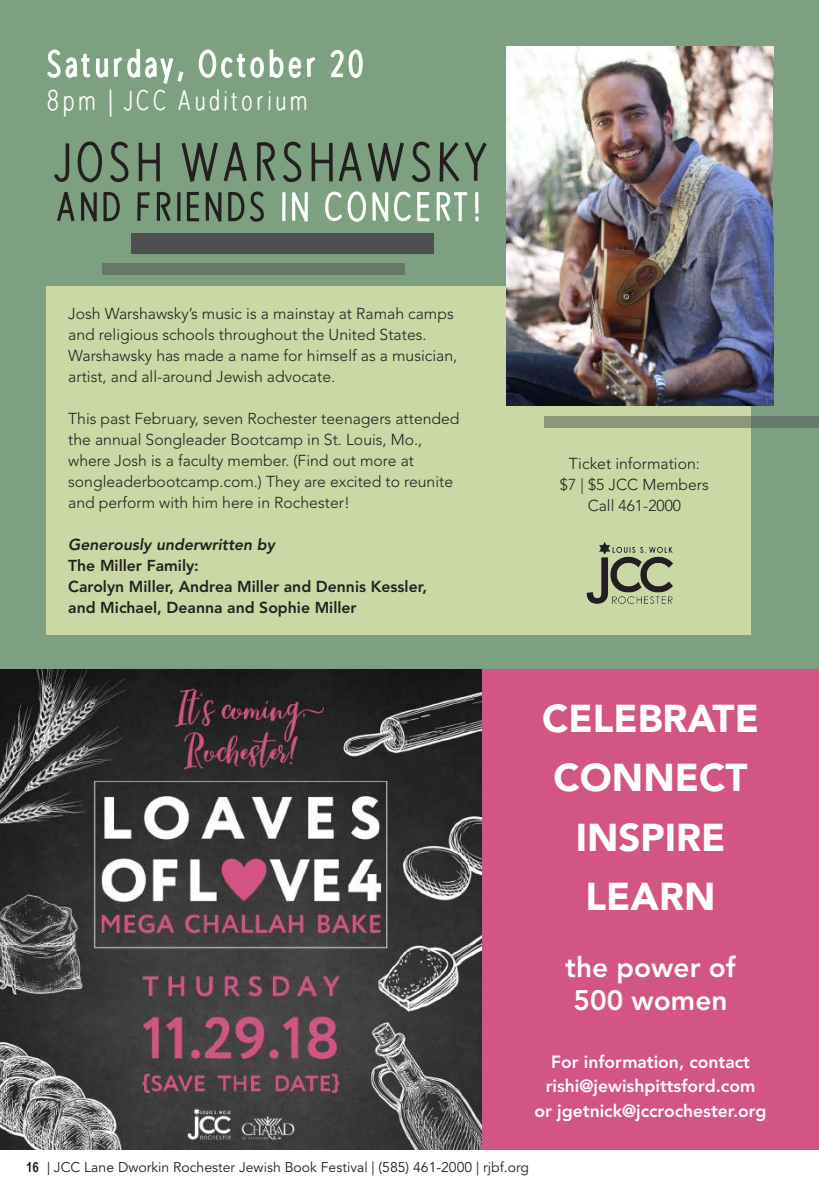
<style>
.page{position:relative;width:819px;height:1197px;background:#fff}
.page>*{position:absolute;margin:0;border:0;box-sizing:border-box;transform-origin:0 0}
.t1{font:900 38.5px/59.5px "Avenir LT Std";color:#fff;text-align:center}
.t2{font:800 28px/33.2px "Avenir LT Std";color:#fff}
.t3{font:28px "Red Wood Thick";color:#fff}
.t4{font:800 17.5px/24.5px "Avenir LT Std";color:#fff;text-align:center}
.t5{font:300 15.75px/21px "Avenir LT Std";color:#231f20}
.t6{font:800 15.75px/21px "Avenir LT Std";color:#231f20}
.t7{font:italic 800 15.75px "Avenir LT Std";color:#231f20}
.t8{font:14px "Avenir LT Std";color:#231f20}
.s1{font-family:"Arial Narrow";font-weight:700}
.s2{font-family:"Arial Narrow"}
</style>
<div class="page">
<div style="left:0;top:0;width:819px;height:669px;background:#7da080"></div>
<div style="left:0;top:669px;width:819px;height:481px;background:#d35584"></div>
<img style="left:0;top:669px;width:481px;height:481px">
<div style="left:47px;top:286px;width:704px;height:348px;background:#c9d8a4"></div>
<img style="left:507px;top:47px;width:266px;height:359px">
<svg style="left:138px;top:142px;width:22px;height:40px"></svg>
<div style="left:132px;top:233px;width:302px;height:20px;background:#4e4f50"></div>
<div style="left:103px;top:263px;width:302px;height:12px;background:#667868"></div>
<svg style="left:54px;top:141px;width:75px;height:81px"></svg>
<svg style="left:137px;top:191px;width:34px;height:30px"></svg>
<div style="left:177px;top:192px;width:4px;height:29px;border:2px solid #231f20"></div>
<svg style="left:180px;top:141px;width:307px;height:81px"></svg>
<svg style="left:47px;top:49px;width:137px;height:35px"></svg>
<svg style="left:198px;top:49px;width:117px;height:29px"></svg>
<svg style="left:330px;top:49px;width:33px;height:29px"></svg>
<img style="left:586px;top:542px;width:87px;height:62px">
<svg style="left:544px;top:416px;width:275px;height:12px;background:#838d76"></svg>
<h2 class="t3" style="left:47px;top:88px;width:265px">8pm | JCC Auditorium</h2>
<p class="t5" style="left:68px;top:303px;width:390px">Josh Warshawsky’s music is a mainstay at Ramah camps and religious schools throughout the United States.<br>Warshawsky has made a name for himself as a musician, artist, and all-around Jewish advocate.</p>
<p class="t5" style="left:68px;top:408px;width:393px">This past February, seven Rochester teenagers attended the annual Songleader Bootcamp in St. Louis, Mo., where Josh is a faculty member. (Find out more at songleaderbootcamp.com.) They are excited to reunite and perform with him here in Rochester!</p>
<p class="t7" style="left:68px;top:535px;width:208px">Generously underwritten by</p>
<p class="t6" style="left:68px;top:555px;width:360px">The Miller Family:<br>Carolyn Miller, Andrea Miller and Dennis Kessler, and Michael, Deanna and Sophie Miller</p>
<p class="t5" style="left:560px;top:453px;width:150px;text-align:center">Ticket information: $7 | $5 JCC Members<br>Call 461-2000</p>
<h1 class="t1" style="left:542px;top:688px;width:218px">CELEBRATE<br>CONNECT<br>INSPIRE<br>LEARN</h1>
<h2 class="t2" style="left:565px;top:950px;width:172px">the power of<br>500 women</h2>
<p class="t4" style="left:535px;top:1049px;width:233px">For information, contact rishi@jewishpittsford.com<br>or jgetnick@jccrochester.org</p>
<p class="t8" style="left:26px;top:1159px;width:504px"><span class="s1">16</span> <span class="s2">|</span> JCC Lane Dworkin Rochester Jewish Book Festival | (585) 461-2000 | rjbf.org</p>
</div>
